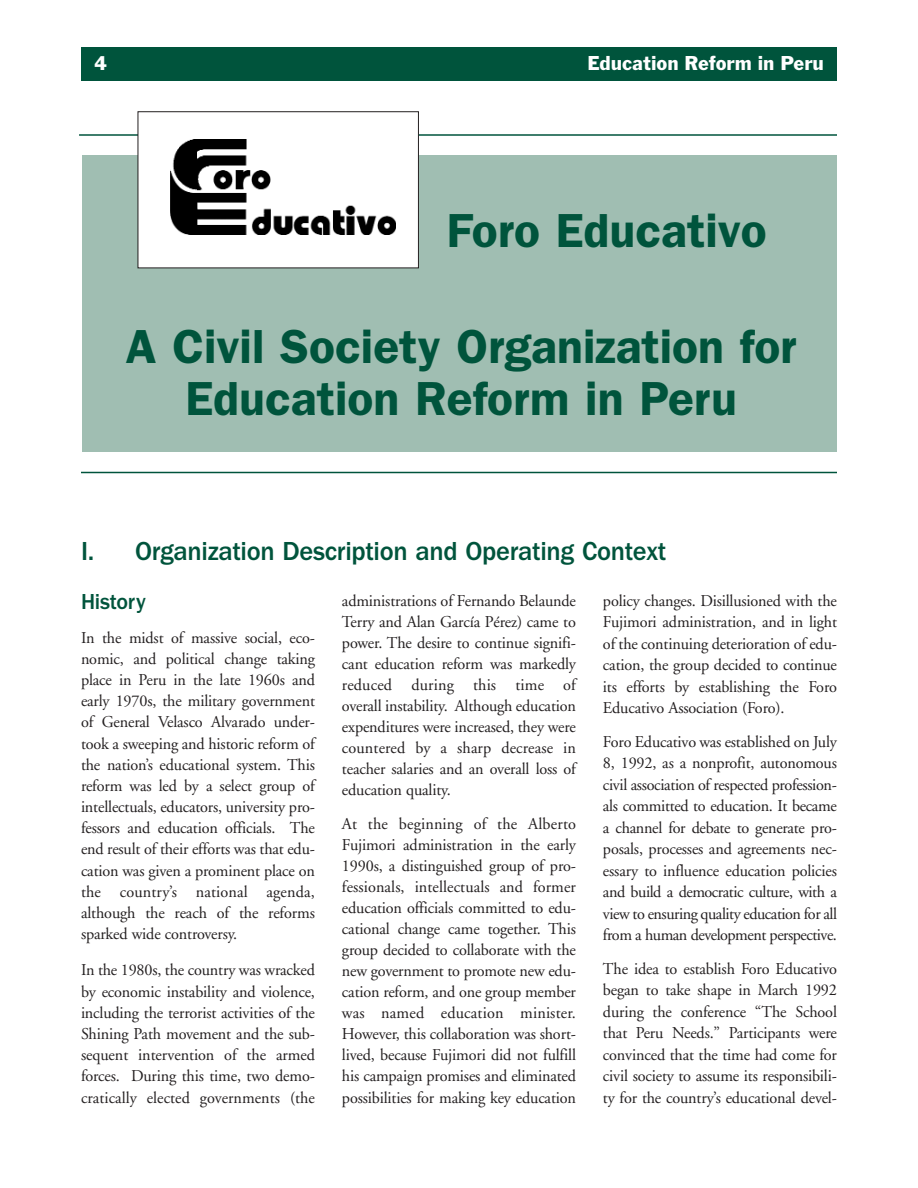
<style>
.page{position:relative;width:918px;height:1188px;background:#fff}
.page>*{position:absolute;margin:0;border:0;box-sizing:border-box;transform-origin:0 0}
.t1{font:600 48px/52.5px "Franklin Gothic";color:#00543c;text-align:center}
.t2{font:500 27px "Franklin Gothic";letter-spacing:-.01em;color:#00543c}
.t3{font:500 22.5px "Franklin Gothic";letter-spacing:-.01em;color:#00543c}
.t4{font:21px "Franklin Got T";color:#fff}
.t5{font:16.5px/21px "Adobe Garamond";letter-spacing:-.01em;color:#231f20;text-align:justify}
</style>
<div class="page">
<div style="left:81px;top:47px;width:756px;height:34px;background:#00543c"></div>
<div style="left:83px;top:155px;width:754px;height:297px;background:#a0beb2"></div>
<hr style="left:79px;top:134px;width:758px;height:2px;background:#00543c">
<hr style="left:81px;top:472px;width:756px;height:1px;background:#00543c">
<div style="left:138px;top:112px;width:280px;height:156px;background:#fff"></div>
<img style="left:170px;top:139px;width:226px;height:95px">
<div style="left:138px;top:111px;width:281px;height:157px;border:1px solid #231f20"></div>
<p class="t4" style="left:94px;top:54px;width:14px">4</p>
<p class="t4" style="left:588px;top:55px;width:238px">Education Reform in Peru</p>
<h1 class="t1" style="left:447px;top:208px;width:322px">Foro Educativo</h1>
<h1 class="t1" style="left:126px;top:324px;width:672px">A Civil Society Organization for<br>Education Reform in Peru</h1>
<h2 class="t2" style="left:81px;top:541px;width:587px">I. Organization Description and Operating Context</h2>
<h3 class="t3" style="left:81px;top:594px;width:66px">History</h3>
<p class="t5" style="left:81px;top:628px;width:236px">In the midst of massive social, eco&shy;nomic, and political change taking place in Peru in the late 1960s and early 1970s, the military government of General Velasco Alvarado under&shy;took a sweeping and historic reform of the nation’s educational system. This reform was led by a select group of intellectuals, educators, university pro&shy;fessors and education officials. The end result of their efforts was that edu&shy;cation was given a prominent place on the country’s national agenda, although the reach of the reforms sparked wide controversy.</p>
<p class="t5" style="left:81px;top:961px;width:236px">In the 1980s, the country was wracked by economic instability and violence, including the terrorist activities of the Shining Path movement and the sub&shy;sequent intervention of the armed forces. During this time, two demo&shy;cratically elected governments (the</p>
<p class="t5" style="left:342px;top:592px;width:236px">administrations of Fernando Belaunde Terry and Alan García Pérez) came to power. The desire to continue signifi&shy;cant education reform was markedly reduced during this time of overall instability. Although education expenditures were increased, they were countered by a sharp decrease in teacher salaries and an overall loss of education quality.</p>
<p class="t5" style="left:342px;top:814px;width:236px">At the beginning of the Alberto Fujimori administration in the early 1990s, a distinguished group of pro&shy;fessionals, intellectuals and former education officials committed to edu&shy;cational change came together. This group decided to collaborate with the new government to promote new edu&shy;cation reform, and one group member was named education minister.<br>However, this collaboration was short&shy;lived, because Fujimori did not fulfill his campaign promises and eliminated possibilities for making key education</p>
<p class="t5" style="left:603px;top:591px;width:236px;line-height:21.5px">policy changes. Disillusioned with the Fujimori administration, and in light of the continuing deterioration of edu&shy;cation, the group decided to continue its efforts by establishing the Foro Educativo Association (Foro).</p>
<p class="t5" style="left:603px;top:733px;width:236px;line-height:21.5px">Foro Educativo was established on July 8, 1992, as a nonprofit, autonomous civil association of respected profession&shy;als committed to education. It became a channel for debate to generate pro&shy;posals, processes and agreements nec&shy;essary to influence education policies and build a democratic culture, with a view to ensuring quality education for all from a human development perspective.</p>
<p class="t5" style="left:603px;top:960px;width:236px;line-height:21.5px">The idea to establish Foro Educativo began to take shape in March 1992 during the conference “The School that Peru Needs.” Participants were convinced that the time had come for civil society to assume its responsibili&shy;ty for the country’s educational devel-</p>
</div>
